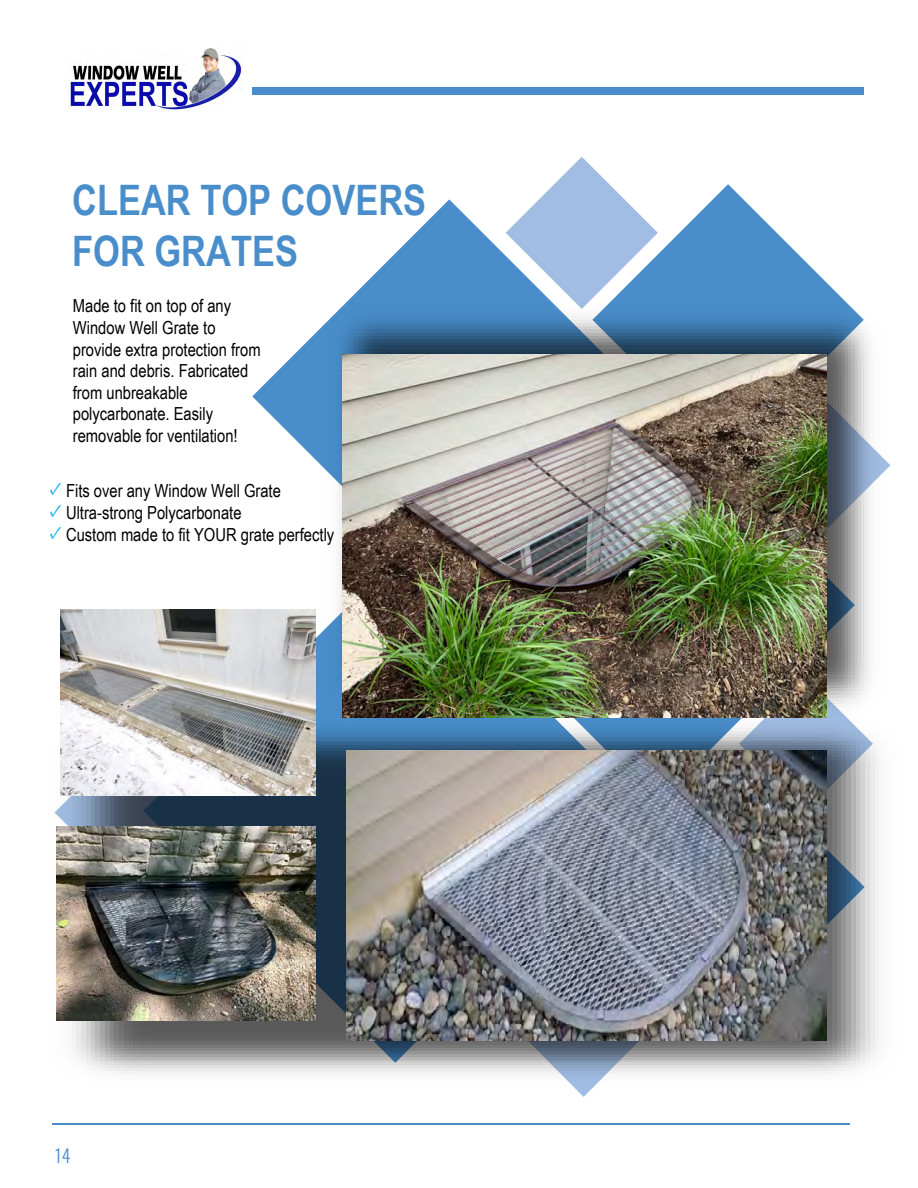
<style>
.page{position:relative;width:918px;height:1188px;background:#fff}
.page>*{position:absolute;margin:0;border:0;box-sizing:border-box;transform-origin:0 0}
.t1{font:700 42px/50.4px "Arial Narrow";color:#498ecb}
.t2{font:18px/21.6px "Arial Narrow";color:#000}
.t3{font:300 18px "Oswald";color:#498ecb}
</style>
<div class="page">
<div style="left:252px;top:88px;width:612px;height:7px;background:#498ecb"></div>
<svg style="left:252px;top:199px;width:254px;height:265px"></svg>
<svg style="left:506px;top:157px;width:84px;height:140px"></svg>
<svg style="left:573px;top:165px;width:268px;height:132px"></svg>
<img style="left:54px;top:712px;width:825px;height:379px">
<hr style="left:53px;top:1123px;width:797px;height:2px;background:#498ecb">
<img style="left:347px;top:751px;width:480px;height:289px">
<img style="left:320px;top:297px;width:568px;height:430px">
<img style="left:343px;top:355px;width:484px;height:363px">
<img style="left:60px;top:609px;width:255px;height:187px">
<img style="left:57px;top:826px;width:259px;height:194px">
<img style="left:70px;top:48px;width:172px;height:62px">
<h1 class="t1" style="left:72px;top:173px;width:356px">CLEAR TOP COVERS<br>FOR GRATES</h1>
<p class="t2" style="left:73px;top:295px;width:189px">Made to fit on top of any<br>Window Well Grate to provide extra protection from rain and debris. Fabricated from unbreakable polycarbonate. Easily removable for ventilation!</p>
<p class="t2" style="left:50px;top:480px;width:233px"><sup>✓</sup> Fits over any Window Well Grate</p>
<p class="t2" style="left:50px;top:501px;width:193px"><sup>✓</sup> Ultra-strong Polycarbonate</p>
<p class="t2" style="left:50px;top:523px;width:286px"><sup>✓</sup> Custom made to fit YOUR grate perfectly</p>
<p class="t3" style="left:54px;top:1143px;width:18px">14</p>
</div>
